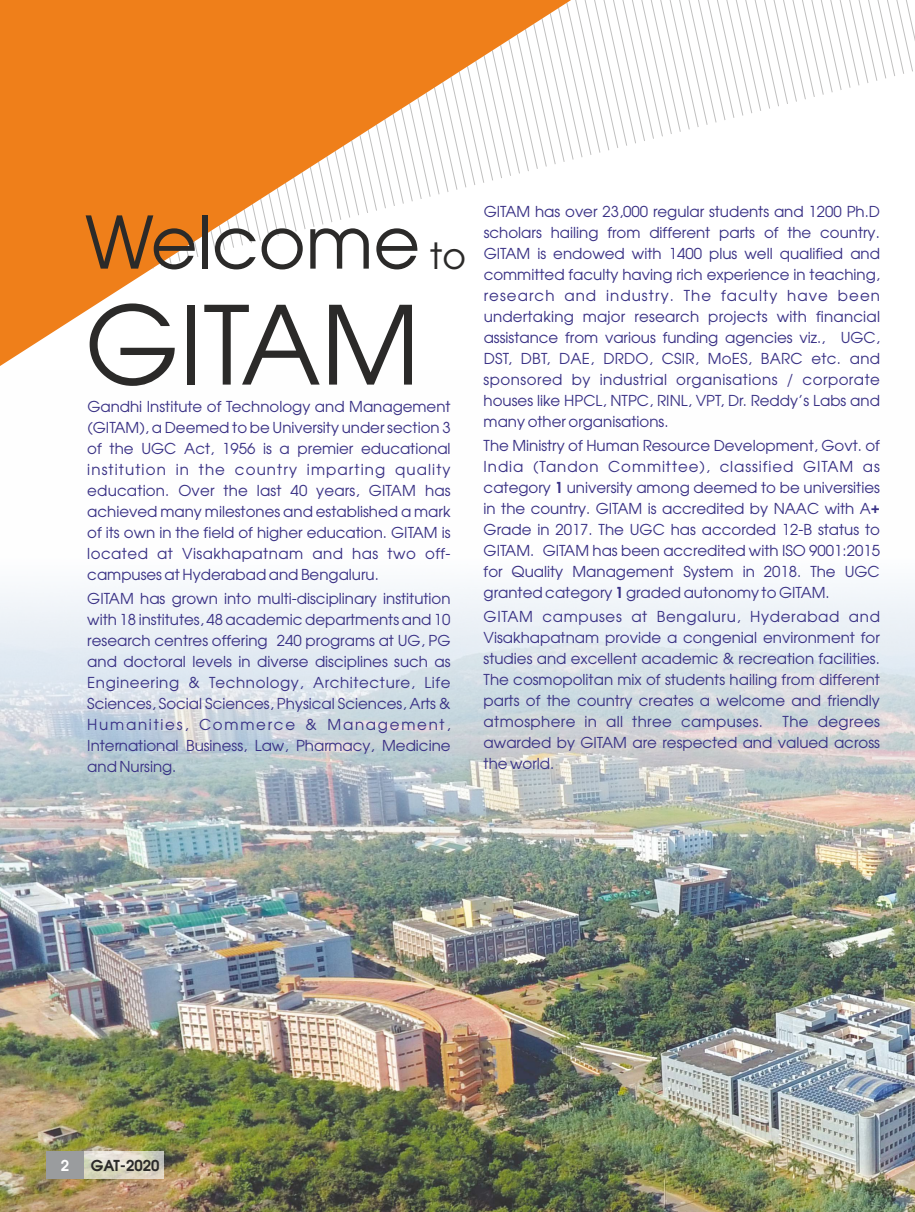
<style>
.page{position:relative;width:915px;height:1212px;background:#fff}
.page>*{position:absolute;margin:0;border:0;box-sizing:border-box;transform-origin:0 0}
.t1{font:108px "Avalanche";color:#2b2a29}
.t2{font:72px "Avalanche";color:#2b2a29}
.t3{font:15px/21px "Avalanche";color:#393185;text-align:justify}
.t4{font:700 15px "Avalanche";color:#2b2a29}
.t5{font:700 15px "Avalanche";color:#fefefe}
.s1{font-size:36px}
</style>
<div class="page">
<img style="left:0;top:584px;width:914px;height:628px">
<svg style="left:0;top:0;width:152px;height:366px;background:#f19038"></svg>
<svg style="left:151px;top:0;width:763px;height:269px"></svg>
<div style="left:46px;top:1151px;width:117px;height:27px;background:#fefefe;opacity:.65"></div>
<div style="left:46px;top:1151px;width:38px;height:27px;background:#9a9c9e"></div>
<h2 class="t2" style="left:85px;top:212px;width:382px">Welcome <span class="s1">to</span></h2>
<h1 class="t1" style="left:85px;top:300px;width:337px">GITAM</h1>
<p class="t3" style="left:87px;top:397px;width:365px">Gandhi Institute of Technology and Management (GITAM), a Deemed to be University under section 3 of the UGC Act, 1956 is a premier educational institution in the country imparting quality education. Over the last 40 years, GITAM has achieved many milestones and established a mark of its own in the field of higher education. GITAM is located at Visakhapatnam and has two off&shy;campuses at Hyderabad and Bengaluru.</p>
<p class="t3" style="left:87px;top:589px;width:365px">GITAM has grown into multi-disciplinary institution with 18 institutes, 48 academic departments and 10 research centres offering 240 programs at UG, PG and doctoral levels in diverse disciplines such as Engineering &amp; Technology, Architecture, Life Sciences, Social Sciences, Physical Sciences, Arts &amp; Humanities, Commerce &amp; Management, International Business, Law, Pharmacy, Medicine and Nursing.</p>
<p class="t3" style="left:483px;top:202px;width:398px">GITAM has over 23,000 regular students and 1200 Ph.D scholars hailing from different parts of the country.<br>GITAM is endowed with 1400 plus well qualified and committed faculty having rich experience in teaching, research and industry. The faculty have been undertaking major research projects with financial assistance from various funding agencies viz., UGC, DST, DBT, DAE, DRDO, CSIR, MoES, BARC etc. and sponsored by industrial organisations / corporate houses like HPCL, NTPC, RINL, VPT, Dr. Reddy’s Labs and many other organisations.</p>
<p class="t3" style="left:483px;top:436px;width:398px">The Ministry of Human Resource Development, Govt. of India (Tandon Committee), classified GITAM as category 1 university among deemed to be universities in the country. GITAM is accredited by NAAC with A+ Grade in 2017. The UGC has accorded 12-B status to GITAM. GITAM has been accredited with ISO 9001:2015 for Quality Management System in 2018. The UGC granted category 1 graded autonomy to GITAM.</p>
<p class="t3" style="left:483px;top:607px;width:398px">GITAM campuses at Bengaluru, Hyderabad and Visakhapatnam provide a congenial environment for studies and excellent academic &amp; recreation facilities.<br>The cosmopolitan mix of students hailing from different parts of the country creates a welcome and friendly atmosphere in all three campuses.</p>
<p class="t3" style="left:483px;top:712px;width:398px;text-indent:299px">The degrees awarded by GITAM are respected and valued across the world.</p>
<p class="t5" style="left:61px;top:1159px;width:10px">2</p>
<p class="t4" style="left:91px;top:1159px;width:70px">GAT-2020</p>
</div>
